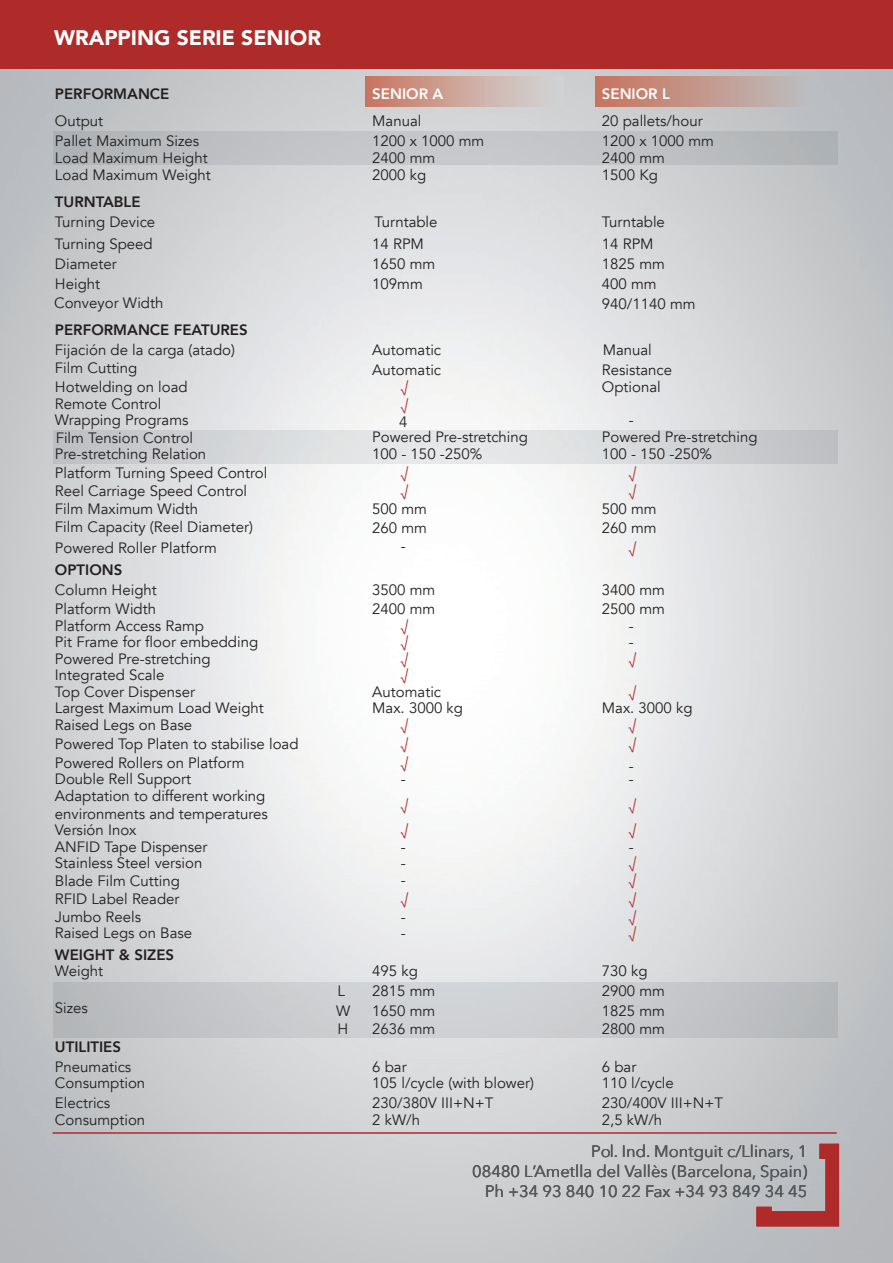
<style>
.page{position:relative;width:893px;height:1263px;background:#fff}
.page>*{position:absolute;margin:0;border:0;box-sizing:border-box;transform-origin:0 0}
.t1{font:900 21px "Avenir";color:#fff}
.t2{font:16.5px/19.8px "Avenir Next";color:#57585a;text-align:right}
.t3{font:15px/16.5px "Avenir";color:#231f20}
.t4{font:800 15px "Avenir";color:#231f20}
.t5{font:15px/18px "Avenir";color:#af2a2a}
.t6{font:800 15px "Avenir";color:#fff}
</style>
<div class="page">
<img style="left:0;top:68px;width:893px;height:1195px">
<svg style="left:53px;top:982px;width:784px;height:56px;background:#c5c7ca"></svg>
<svg style="left:53px;top:430px;width:784px;height:34px;background:#d5d6d8"></svg>
<svg style="left:53px;top:131px;width:784px;height:34px;background:#bdbfc2"></svg>
<div style="left:595px;top:77px;width:213px;height:30px;background:linear-gradient(to right,#c8735c,#bdbdbd)"></div>
<div style="left:366px;top:77px;width:198px;height:30px;background:linear-gradient(to right,#c87761,#d2d8d9)"></div>
<svg style="left:756px;top:1144px;width:83px;height:82px;background:#b68b8d"></svg>
<div style="left:0;top:0;width:893px;height:68px;background:#ae2b2a"></div>
<hr style="left:53px;top:1132px;width:784px;height:2px;background:#ae2b2a">
<h1 class="t1" style="left:54px;top:20px;width:268px">WRAPPING SERIE SENIOR</h1>
<p class="t4" style="left:55px;top:82px;width:116px">PERFORMANCE</p>
<p class="t6" style="left:372px;top:82px;width:73px">SENIOR A</p>
<p class="t6" style="left:602px;top:82px;width:70px">SENIOR L</p>
<p class="t3" style="left:55px;top:113px;width:50px">Output</p>
<p class="t3" style="left:372px;top:113px;width:51px">Manual</p>
<p class="t3" style="left:602px;top:113px;width:102px">20 pallets/hour</p>
<p class="t3" style="left:55px;top:133px;width:146px">Pallet Maximum Sizes</p>
<p class="t3" style="left:372px;top:133px;width:114px">1200 x 1000 mm</p>
<p class="t3" style="left:602px;top:133px;width:114px">1200 x 1000 mm</p>
<p class="t3" style="left:55px;top:150px;width:154px">Load Maximum Height</p>
<p class="t3" style="left:372px;top:150px;width:65px">2400 mm</p>
<p class="t3" style="left:602px;top:150px;width:65px">2400 mm</p>
<p class="t3" style="left:55px;top:167px;width:157px">Load Maximum Weight</p>
<p class="t3" style="left:372px;top:167px;width:55px">2000 kg</p>
<p class="t3" style="left:602px;top:167px;width:58px">1500 Kg</p>
<p class="t4" style="left:55px;top:190px;width:87px">TURNTABLE</p>
<p class="t3" style="left:55px;top:214px;width:102px">Turning Device</p>
<p class="t3" style="left:375px;top:214px;width:65px">Turntable</p>
<p class="t3" style="left:602px;top:214px;width:65px">Turntable</p>
<p class="t3" style="left:55px;top:236px;width:99px">Turning Speed</p>
<p class="t3" style="left:372px;top:236px;width:53px">14 RPM</p>
<p class="t3" style="left:602px;top:236px;width:53px">14 RPM</p>
<p class="t3" style="left:55px;top:256px;width:63px">Diameter</p>
<p class="t3" style="left:372px;top:256px;width:65px">1650 mm</p>
<p class="t3" style="left:602px;top:256px;width:65px">1825 mm</p>
<p class="t3" style="left:55px;top:276px;width:47px">Height</p>
<p class="t3" style="left:372px;top:276px;width:52px">109mm</p>
<p class="t3" style="left:602px;top:275px;width:95px;line-height:19.6px">400 mm<br>940/1140 mm</p>
<p class="t4" style="left:55px;top:318px;width:194px">PERFORMANCE FEATURES</p>
<p class="t3" style="left:55px;top:341px;width:182px;line-height:18.1px">Fijación de la carga (atado)<br>Film Cutting</p>
<p class="t3" style="left:372px;top:342px;width:70px">Automatic</p>
<p class="t3" style="left:603px;top:342px;width:51px">Manual</p>
<p class="t3" style="left:54px;top:295px;width:111px">Conveyor Width</p>
<p class="t3" style="left:372px;top:362px;width:70px">Automatic</p>
<p class="t3" style="left:602px;top:362px;width:72px">Resistance</p>
<p class="t3" style="left:55px;top:379px;width:134px">Hotwelding on load</p>
<p class="t5" style="left:401px;top:379px;width:9px">√ √</p>
<p class="t3" style="left:602px;top:379px;width:60px">Optional</p>
<p class="t3" style="left:55px;top:396px;width:135px">Remote Control<br>Wrapping Programs</p>
<p class="t3" style="left:372px;top:415px;width:157px;line-height:15px;text-indent:27px">4<br>Powered Pre-stretching</p>
<p class="t3" style="left:629px;top:412px;width:6px">-</p>
<p class="t3" style="left:602px;top:429px;width:157px">Powered Pre-stretching</p>
<p class="t3" style="left:56px;top:430px;width:139px">Film Tension Control</p>
<p class="t3" style="left:55px;top:446px;width:153px">Pre-stretching Relation</p>
<p class="t3" style="left:372px;top:446px;width:112px">100 - 150 -250%</p>
<p class="t3" style="left:602px;top:446px;width:112px">100 - 150 -250%</p>
<p class="t3" style="left:55px;top:465px;width:214px">Platform Turning Speed Control</p>
<p class="t5" style="left:401px;top:464px;width:9px">√</p>
<p class="t5" style="left:629px;top:464px;width:9px">√</p>
<p class="t3" style="left:55px;top:483px;width:194px">Reel Carriage Speed Control</p>
<p class="t3" style="left:55px;top:519px;width:200px">Film Capacity (Reel Diameter)</p>
<p class="t5" style="left:401px;top:482px;width:9px">√</p>
<p class="t5" style="left:629px;top:482px;width:9px">√</p>
<p class="t3" style="left:372px;top:501px;width:56px">500 mm</p>
<p class="t3" style="left:602px;top:501px;width:56px">500 mm</p>
<p class="t3" style="left:372px;top:519px;width:56px">260 mm</p>
<p class="t3" style="left:602px;top:519px;width:56px">260 mm</p>
<p class="t3" style="left:55px;top:501px;width:145px">Film Maximum Width</p>
<p class="t3" style="left:55px;top:539px;width:163px">Powered Roller Platform</p>
<p class="t5" style="left:629px;top:539px;width:9px">√</p>
<p class="t4" style="left:55px;top:558px;width:69px">OPTIONS</p>
<p class="t3" style="left:55px;top:582px;width:103px">Column Height</p>
<p class="t3" style="left:372px;top:582px;width:65px">3500 mm</p>
<p class="t3" style="left:602px;top:582px;width:65px">3400 mm</p>
<p class="t3" style="left:55px;top:601px;width:103px">Platform Width</p>
<p class="t3" style="left:372px;top:601px;width:65px">2400 mm</p>
<p class="t3" style="left:602px;top:601px;width:65px">2500 mm</p>
<p class="t3" style="left:55px;top:618px;width:151px">Platform Access Ramp</p>
<p class="t5" style="left:401px;top:617px;width:9px">√</p>
<p class="t3" style="left:55px;top:634px;width:205px">Pit Frame for floor embedding</p>
<p class="t5" style="left:401px;top:633px;width:9px">√</p>
<p class="t3" style="left:55px;top:651px;width:157px">Powered Pre-stretching</p>
<p class="t5" style="left:401px;top:650px;width:9px">√</p>
<p class="t5" style="left:629px;top:650px;width:9px">√</p>
<p class="t3" style="left:55px;top:667px;width:111px">Integrated Scale</p>
<p class="t5" style="left:401px;top:666px;width:9px">√</p>
<p class="t3" style="left:55px;top:684px;width:142px">Top Cover Dispenser</p>
<p class="t3" style="left:372px;top:684px;width:70px">Automatic</p>
<p class="t5" style="left:629px;top:683px;width:9px">√</p>
<p class="t3" style="left:55px;top:700px;width:210px">Largest Maximum Load Weight</p>
<p class="t3" style="left:372px;top:700px;width:92px">Max. 3000 kg</p>
<p class="t3" style="left:602px;top:700px;width:92px">Max. 3000 kg</p>
<p class="t3" style="left:55px;top:717px;width:139px">Raised Legs on Base</p>
<p class="t5" style="left:401px;top:716px;width:9px">√</p>
<p class="t5" style="left:629px;top:716px;width:9px">√</p>
<p class="t3" style="left:55px;top:736px;width:245px">Powered Top Platen to stabilise load</p>
<p class="t5" style="left:401px;top:735px;width:9px">√</p>
<p class="t5" style="left:629px;top:735px;width:9px">√</p>
<p class="t3" style="left:55px;top:754px;width:191px">Powered Rollers on Platform</p>
<p class="t5" style="left:401px;top:754px;width:9px">√</p>
<p class="t3" style="left:55px;top:771px;width:138px">Double Rell Support</p>
<p class="t3" style="left:401px;top:771px;width:6px">-</p>
<p class="t3" style="left:401px;top:537px;width:6px">-</p>
<p class="t3" style="left:629px;top:618px;width:6px">-</p>
<p class="t3" style="left:629px;top:634px;width:6px">-</p>
<p class="t3" style="left:629px;top:757px;width:6px">-</p>
<p class="t3" style="left:629px;top:771px;width:6px">-</p>
<p class="t3" style="left:55px;top:787px;width:215px;line-height:18px">Adaptation to different working environments and temperatures</p>
<p class="t5" style="left:401px;top:796px;width:9px">√</p>
<p class="t5" style="left:629px;top:796px;width:9px">√</p>
<p class="t3" style="left:55px;top:822px;width:83px">Versión Inox</p>
<p class="t5" style="left:401px;top:821px;width:9px">√</p>
<p class="t5" style="left:629px;top:821px;width:9px">√</p>
<p class="t3" style="left:55px;top:838px;width:154px">ANFID Tape Dispenser</p>
<p class="t3" style="left:401px;top:838px;width:6px;text-align:justify">- - -</p>
<p class="t3" style="left:629px;top:838px;width:6px">-</p>
<p class="t3" style="left:55px;top:855px;width:149px">Stainless Steel version</p>
<p class="t5" style="left:629px;top:855px;width:9px;line-height:17.2px">√ √</p>
<p class="t3" style="left:55px;top:891px;width:126px">RFID Label Reader</p>
<p class="t3" style="left:55px;top:873px;width:126px">Blade Film Cutting</p>
<p class="t5" style="left:401px;top:890px;width:9px">√</p>
<p class="t5" style="left:629px;top:890px;width:9px">√</p>
<p class="t5" style="left:629px;top:908px;width:9px">√</p>
<p class="t3" style="left:55px;top:909px;width:88px">Jumbo Reels</p>
<p class="t3" style="left:401px;top:909px;width:6px">- -</p>
<p class="t3" style="left:55px;top:925px;width:139px">Raised Legs on Base</p>
<p class="t5" style="left:629px;top:924px;width:9px">√</p>
<p class="t4" style="left:55px;top:943px;width:121px">WEIGHT &amp; SIZES</p>
<p class="t3" style="left:55px;top:963px;width:50px">Weight</p>
<p class="t3" style="left:372px;top:963px;width:47px">495 kg</p>
<p class="t3" style="left:602px;top:963px;width:47px">730 kg</p>
<p class="t3" style="left:55px;top:1000px;width:35px">Sizes</p>
<p class="t3" style="left:338px;top:983px;width:9px">L</p>
<p class="t3" style="left:372px;top:983px;width:65px">2815 mm</p>
<p class="t3" style="left:602px;top:983px;width:65px">2900 mm</p>
<p class="t3" style="left:336px;top:1003px;width:16px">W</p>
<p class="t3" style="left:372px;top:1003px;width:65px">1650 mm</p>
<p class="t3" style="left:602px;top:1003px;width:65px">1825 mm</p>
<p class="t3" style="left:338px;top:1020px;width:12px">H</p>
<p class="t3" style="left:372px;top:1020px;width:65px">2636 mm</p>
<p class="t3" style="left:602px;top:1020px;width:65px">2800 mm</p>
<p class="t4" style="left:55px;top:1035px;width:68px">UTILITIES</p>
<p class="t3" style="left:55px;top:1059px;width:78px">Pneumatics</p>
<p class="t3" style="left:372px;top:1059px;width:36px">6 bar</p>
<p class="t3" style="left:602px;top:1059px;width:36px">6 bar</p>
<p class="t3" style="left:55px;top:1075px;width:92px">Consumption</p>
<p class="t3" style="left:372px;top:1075px;width:163px">105 l/cycle (with blower)</p>
<p class="t3" style="left:602px;top:1075px;width:73px">110 l/cycle</p>
<p class="t3" style="left:55px;top:1094px;width:57px">Electrics</p>
<p class="t3" style="left:372px;top:1094px;width:123px">230/380V III+N+T</p>
<p class="t3" style="left:602px;top:1094px;width:123px">230/400V III+N+T</p>
<p class="t3" style="left:55px;top:1111px;width:92px">Consumption</p>
<p class="t3" style="left:372px;top:1111px;width:49px">2 kW/h</p>
<p class="t3" style="left:602px;top:1111px;width:62px">2,5 kW/h</p>
<p class="t2" style="left:472px;top:1141px;width:337px">Pol. Ind. Montguit c/Llinars, 1<br>08480 L’Ametlla del Vallès (Barcelona, Spain)<br>Ph +34 93 840 10 22 Fax +34 93 849 34 45</p>
</div>
